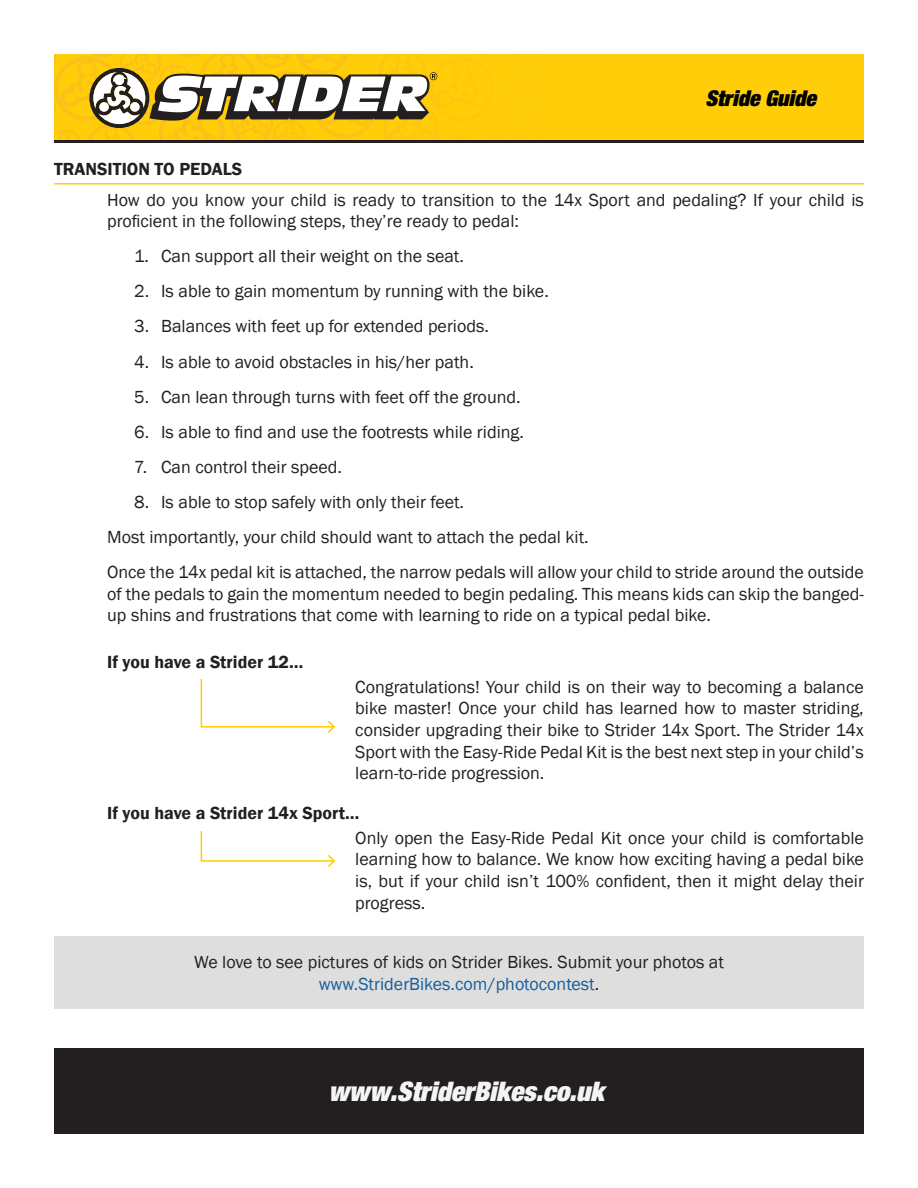
<style>
.page{position:relative;width:918px;height:1188px;background:#fff}
.page>*{position:absolute;margin:0;border:0;box-sizing:border-box;transform-origin:0 0}
.t1{font:italic 900 condensed 27px "Helvetica Neue LT Std";color:#f3f5f4}
.t2{font:italic 900 condensed 21.9px "Helvetica Neue LT Std";color:#000}
.t3{font:18px/21.6px "Franklin Gothic";color:#231f20;text-align:justify}
.t4{font:600 18px "Franklin Gothic";color:#231f20}
.s1{color:#175d9e}
</style>
<div class="page">
<div style="left:54px;top:1049px;width:810px;height:85px;background:#231f20"></div>
<div style="left:54px;top:54px;width:810px;height:88px;background:#ffce08"></div>
<hr style="left:54px;top:140px;width:810px;height:2px;background:#231f20">
<svg style="left:54px;top:54px;width:384px;height:85px"></svg>
<hr style="left:54px;top:183px;width:810px;height:2px;background:#ffcd03">
<svg style="left:200px;top:678px;width:136px;height:55px"></svg>
<svg style="left:200px;top:831px;width:136px;height:36px"></svg>
<div style="left:54px;top:936px;width:810px;height:73px;background:#dedede"></div>
<p class="t2" style="left:705px;top:84px;width:112px">Stride Guide</p>
<p class="t4" style="left:54px;top:158px;width:190px">TRANSITION TO PEDALS</p>
<p class="t3" style="left:107px;top:189px;width:758px">How do you know your child is ready to transition to the 14x Sport and pedaling? If your child is proficient in the following steps, they’re ready to pedal:</p>
<p class="t3" style="left:134px;top:246px;width:331px">1. Can support all their weight on the seat.</p>
<p class="t3" style="left:134px;top:281px;width:416px">2. Is able to gain momentum by running with the bike.</p>
<p class="t3" style="left:134px;top:316px;width:356px">3. Balances with feet up for extended periods.</p>
<p class="t3" style="left:134px;top:351px;width:341px">4. Is able to avoid obstacles in his/her path.</p>
<p class="t3" style="left:134px;top:386px;width:388px">5. Can lean through turns with feet off the ground.</p>
<p class="t3" style="left:134px;top:421px;width:391px">6. Is able to find and use the footrests while riding.</p>
<p class="t3" style="left:134px;top:456px;width:209px">7. Can control their speed.</p>
<p class="t3" style="left:134px;top:492px;width:331px">8. Is able to stop safely with only their feet.</p>
<p class="t3" style="left:107px;top:527px;width:483px">Most importantly, your child should want to attach the pedal kit.</p>
<p class="t3" style="left:107px;top:562px;width:758px">Once the 14x pedal kit is attached, the narrow pedals will allow your child to stride around the outside of the pedals to gain the momentum needed to begin pedaling. This means kids can skip the banged&shy;up shins and frustrations that come with learning to ride on a typical pedal bike.</p>
<p class="t4" style="left:107px;top:651px;width:198px">If you have a Strider 12…</p>
<p class="t3" style="left:355px;top:676px;width:510px">Congratulations! Your child is on their way to becoming a balance bike master! Once your child has learned how to master striding, consider upgrading their bike to Strider 14x Sport. The Strider 14x Sport with the Easy-Ride Pedal Kit is the best next step in your child’s learn-to-ride progression.</p>
<p class="t4" style="left:107px;top:802px;width:254px">If you have a Strider 14x Sport…</p>
<p class="t3" style="left:355px;top:827px;width:510px">Only open the Easy-Ride Pedal Kit once your child is comfortable learning how to balance. We know how exciting having a pedal bike is, but if your child isn’t 100% confident, then it might delay their progress.</p>
<p class="t3" style="left:194px;top:952px;width:531px;text-align:center">We love to see pictures of kids on Strider Bikes. Submit your photos at <span class="s1">www.StriderBikes.com/photocontest</span>.</p>
<h1 class="t1" style="left:328px;top:1074px;width:277px">www.StriderBikes.co.uk</h1>
</div>
